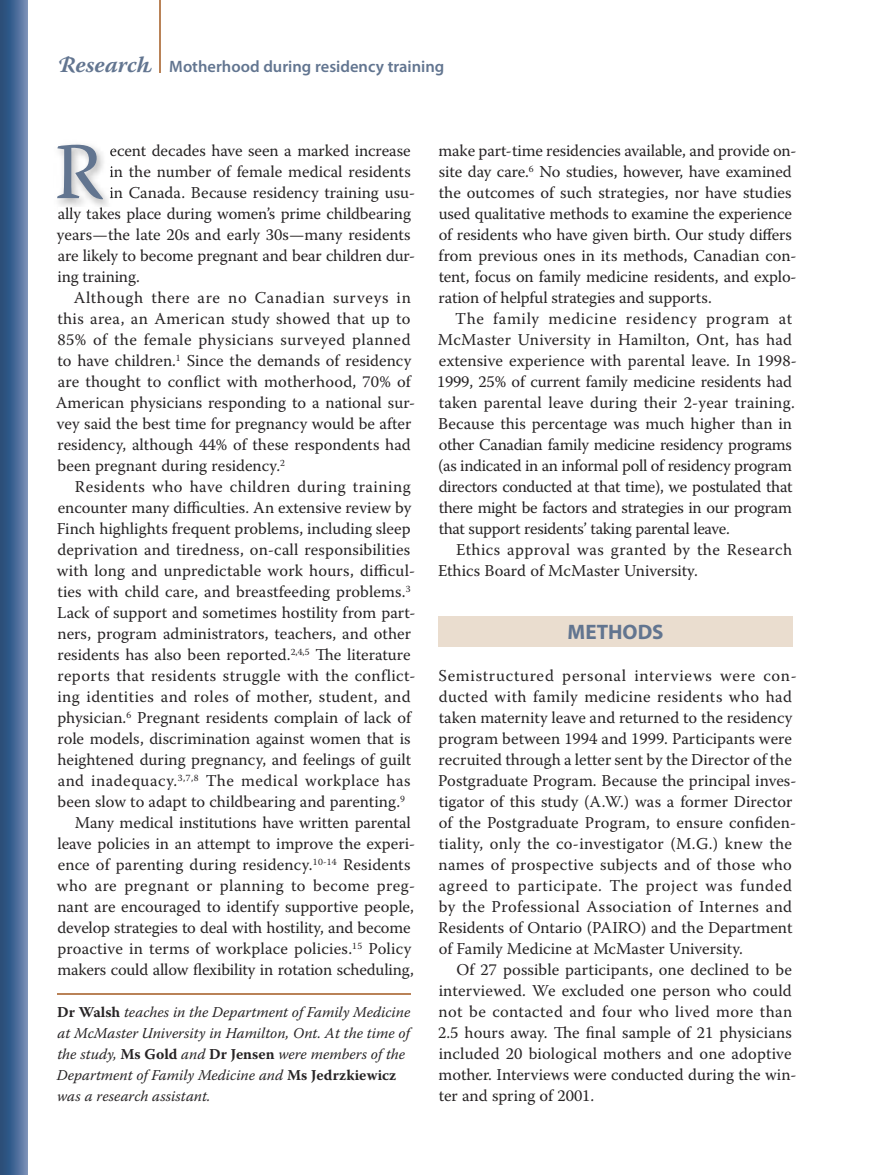
<style>
.page{position:relative;width:878px;height:1175px;background:#fff}
.page>*{position:absolute;margin:0;border:0;box-sizing:border-box;transform-origin:0 0}
.t1{font:80.25px "Warnock Pro";color:#627590}
.t2{font:700 21px "Myriad Pro";color:#627590}
.t3{font:16.5px/21px "Warnock Pro";color:#272425}
.t4{font:16.5px/21px "Warnock Pro";letter-spacing:.02em;color:#272425}
.t5{font:16.5px "Warnock Pro";letter-spacing:.025em;color:#272425}
.t6{font:16.5px "Warnock Pro";letter-spacing:.03em;color:#272425}
.t7{font:600 16.5px "Myriad Pro";color:#627590}
.t8{font:16.5px "Warnock Pro";letter-spacing:.04em;color:#272425}
.t9{font:italic 15px/21px "Warnock Pro";color:#272425}
.s1{font-family:"Warnock Pro";font-weight:700;font-style:italic;font-size:22.5px}
.s2{font-weight:700;font-style:normal}
</style>
<div class="page">
<svg style="left:0;top:0;width:27px;height:1174px"></svg>
<hr style="left:159px;top:0;width:1px;height:72px;background:#b98257">
<div style="left:438px;top:616px;width:354px;height:30px;background:#eaddcf"></div>
<hr style="left:57px;top:993px;width:353px;height:1px;background:#b98257">
<svg style="left:110px;top:148px;width:3px;height:8px"></svg>
<svg style="left:110px;top:166px;width:3px;height:11px"></svg>
<img style="left:110px;top:187px;width:3px;height:12px">
<img style="left:65px;top:207px;width:37px;height:3px">
<p class="t7" style="left:57px;top:57px;width:389px"><span class="s1">Research</span> Motherhood during residency training</p>
<h1 class="t1" style="left:54px;top:123px;width:51px">R</h1>
<p class="t3" style="left:110px;top:140px;width:302px">ecent decades have seen a marked increase</p>
<p class="t3" style="left:109px;top:161px;width:303px">in the number of female medical residents</p>
<p class="t3" style="left:109px;top:182px;width:307px">in Canada. Because residency training usu-</p>
<p class="t3" style="left:58px;top:203px;width:355px">ally takes place during women’s prime childbearing</p>
<p class="t3" style="left:57px;top:224px;width:355px">years—the late 20s and early 30s—many residents</p>
<p class="t3" style="left:58px;top:245px;width:359px">are likely to become pregnant and bear children dur-</p>
<p class="t3" style="left:57px;top:266px;width:84px">ing training.</p>
<p class="t8" style="left:74px;top:288px;width:338px">Although there are no Canadian surveys in</p>
<p class="t4" style="left:57px;top:308px;width:354px">this area, an American study showed that up to</p>
<p class="t5" style="left:57px;top:330px;width:355px">85% of the female physicians surveyed planned</p>
<p class="t3" style="left:57px;top:350px;width:355px">to have children.<sup>1</sup> Since the demands of residency</p>
<p class="t3" style="left:58px;top:371px;width:355px">are thought to conflict with motherhood, 70% of</p>
<p class="t3" style="left:56px;top:392px;width:361px">American physicians responding to a national sur-</p>
<p class="t3" style="left:57px;top:413px;width:356px">vey said the best time for pregnancy would be after</p>
<p class="t3" style="left:57px;top:434px;width:355px">residency, although 44% of these respondents had</p>
<p class="t3" style="left:57px;top:455px;width:229px">been pregnant during residency.<sup>2</sup></p>
<p class="t6" style="left:75px;top:477px;width:337px">Residents who have children during training</p>
<p class="t3" style="left:58px;top:497px;width:355px">encounter many difficulties. An extensive review by</p>
<p class="t3" style="left:57px;top:518px;width:355px">Finch highlights frequent problems, including sleep</p>
<p class="t3" style="left:57px;top:539px;width:354px">deprivation and tiredness, on-call responsibilities</p>
<p class="t3" style="left:57px;top:560px;width:360px">with long and unpredictable work hours, difficul-</p>
<p class="t3" style="left:57px;top:581px;width:355px">ties with child care, and breastfeeding problems.<sup>3</sup></p>
<p class="t3" style="left:57px;top:602px;width:360px">Lack of support and sometimes hostility from part-</p>
<p class="t3" style="left:57px;top:623px;width:355px">ners, program administrators, teachers, and other</p>
<p class="t3" style="left:57px;top:644px;width:354px">residents has also been reported.<sup>2,4,5</sup> The literature</p>
<p class="t4" style="left:57px;top:665px;width:359px">reports that residents struggle with the conflict-</p>
<p class="t5" style="left:57px;top:687px;width:355px">ing identities and roles of mother, student, and</p>
<p class="t3" style="left:57px;top:707px;width:355px">physician.<sup>6</sup> Pregnant residents complain of lack of</p>
<p class="t3" style="left:57px;top:728px;width:355px">role models, discrimination against women that is</p>
<p class="t3" style="left:57px;top:749px;width:355px">heightened during pregnancy, and feelings of guilt</p>
<p class="t6" style="left:58px;top:771px;width:354px">and inadequacy.<sup>3,7,8</sup> The medical workplace has</p>
<p class="t3" style="left:57px;top:791px;width:349px">been slow to adapt to childbearing and parenting.<sup>9</sup></p>
<p class="t3" style="left:75px;top:812px;width:337px">Many medical institutions have written parental</p>
<p class="t3" style="left:57px;top:833px;width:359px">leave policies in an attempt to improve the experi-</p>
<p class="t3" style="left:58px;top:854px;width:354px">ence of parenting during residency.<sup>10-14</sup> Residents</p>
<p class="t5" style="left:57px;top:876px;width:360px">who are pregnant or planning to become preg-</p>
<p class="t3" style="left:57px;top:896px;width:358px">nant are encouraged to identify supportive people,</p>
<p class="t3" style="left:57px;top:917px;width:354px">develop strategies to deal with hostility, and become</p>
<p class="t3" style="left:57px;top:938px;width:355px">proactive in terms of workplace policies.<sup>15</sup> Policy</p>
<p class="t3" style="left:57px;top:959px;width:358px">makers could allow flexibility in rotation scheduling,</p>
<p class="t9" style="left:57px;top:1001px;width:355px"><span class="s2">Dr Walsh</span> teaches in the Department of Family Medicine at McMaster University in Hamilton, Ont. At the time of the study, <span class="s2">Ms Gold</span> and <span class="s2">Dr Jensen</span> were members of the Department of Family Medicine and <span class="s2">Ms Jedrzkiewicz </span>was a research assistant.</p>
<p class="t3" style="left:438px;top:140px;width:359px">make part-time residencies available, and provide on&shy;site day care.<sup>6</sup> No studies, however, have examined the outcomes of such strategies, nor have studies used qualitative methods to examine the experience of residents who have given birth. Our study differs from previous ones in its methods, Canadian con&shy;tent, focus on family medicine residents, and explo&shy;ration of helpful strategies and supports.</p>
<p class="t3" style="left:437px;top:308px;width:361px;text-indent:18px">The family medicine residency program at McMaster University in Hamilton, Ont, has had extensive experience with parental leave. In 1998- 1999, 25% of current family medicine residents had taken parental leave during their 2-year training.<br>Because this percentage was much higher than in other Canadian family medicine residency programs (as indicated in an informal poll of residency program directors conducted at that time), we postulated that there might be factors and strategies in our program that support residents’ taking parental leave.</p>
<p class="t4" style="left:438px;top:539px;width:355px;text-indent:18px">Ethics approval was granted by the Research<br>Ethics Board of McMaster University.</p>
<p class="t2" style="left:567px;top:620px;width:97px">METHODS</p>
<p class="t3" style="left:438px;top:665px;width:360px">Semistructured personal interviews were con&shy;ducted with family medicine residents who had taken maternity leave and returned to the residency program between 1994 and 1999. Participants were recruited through a letter sent by the Director of the Postgraduate Program. Because the principal inves&shy;tigator of this study (A.W.) was a former Director of the Postgraduate Program, to ensure confiden&shy;tiality, only the co-investigator (M.G.) knew the names of prospective subjects and of those who agreed to participate. The project was funded by the Professional Association of Internes and Residents of Ontario (PAIRO) and the Department of Family Medicine at McMaster University.</p>
<p class="t3" style="left:438px;top:959px;width:360px;text-indent:18px">Of 27 possible participants, one declined to be interviewed. We excluded one person who could not be contacted and four who lived more than 2.5 hours away. The final sample of 21 physicians included 20 biological mothers and one adoptive mother. Interviews were conducted during the win&shy;ter and spring of 2001.</p>
</div>
